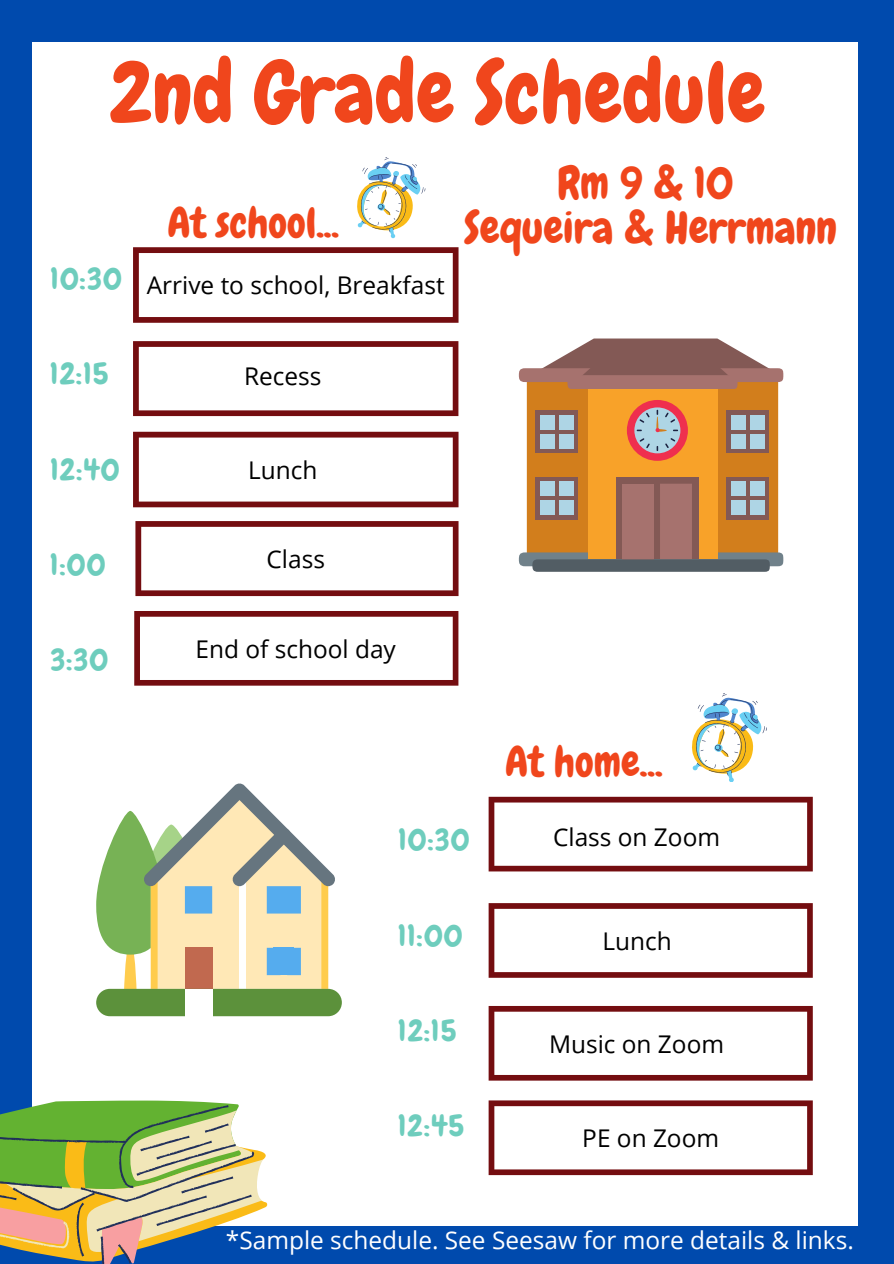
<style>
.page{position:relative;width:894px;height:1264px;background:#fff}
.page>*{position:absolute;margin:0;border:0;box-sizing:border-box;transform-origin:0 0}
.t1{font:85.2px "Chewy";color:#f0461c}
.t2{font:44.25px "Chewy";color:#f0461c}
.t3{font:41.7px "Chewy";color:#f0461c}
.t4{font:30.3px "Chewy";letter-spacing:.04em;color:#6ecdbd}
.t5{font:24.45px "Open Sans";color:#000}
.t6{font:24.45px "Open Sans";color:#fff}
</style>
<div class="page">
<div style="left:0;top:0;width:893px;height:1263px;background:#004aad"></div>
<div style="left:32px;top:43px;width:825px;height:1182px;background:#fff"></div>
<svg style="left:133px;top:247px;width:325px;height:76px"></svg>
<svg style="left:133px;top:341px;width:325px;height:75px"></svg>
<svg style="left:133px;top:432px;width:325px;height:75px"></svg>
<svg style="left:135px;top:521px;width:323px;height:75px"></svg>
<svg style="left:134px;top:611px;width:324px;height:74px"></svg>
<svg style="left:488px;top:796px;width:324px;height:75px"></svg>
<svg style="left:488px;top:903px;width:324px;height:74px"></svg>
<svg style="left:488px;top:1006px;width:324px;height:74px"></svg>
<svg style="left:488px;top:1100px;width:324px;height:75px"></svg>
<svg style="left:357px;top:157px;width:68px;height:81px"></svg>
<svg style="left:0;top:1100px;width:267px;height:163px"></svg>
<svg style="left:96px;top:783px;width:239px;height:205px"></svg>
<div style="left:96px;top:988px;width:246px;height:28px;background:#5c913b;border-radius:14px"></div>
<div style="left:185px;top:988px;width:27px;height:28px;background:#fff"></div>
<div style="left:526px;top:377px;width:252px;height:178px;background:#d27e1c"></div>
<div style="left:518px;top:368px;width:265px;height:14px;background:#a6726e;border-radius:7px"></div>
<div style="left:518px;top:552px;width:265px;height:14px;background:#70818a;border-radius:7px"></div>
<div style="left:587px;top:377px;width:130px;height:182px;background:#f8a229"></div>
<svg style="left:535px;top:338px;width:240px;height:51px"></svg>
<div style="left:616px;top:477px;width:82px;height:82px;background:#835955"></div>
<div style="left:726px;top:477px;width:43px;height:42px;background:#835955"></div>
<div style="left:731px;top:482px;width:14px;height:14px;background:#aed5e5"></div>
<div style="left:750px;top:482px;width:14px;height:14px;background:#aed5e5"></div>
<div style="left:731px;top:500px;width:14px;height:15px;background:#aed5e5"></div>
<div style="left:750px;top:500px;width:14px;height:15px;background:#aed5e5"></div>
<div style="left:535px;top:477px;width:43px;height:42px;background:#835955"></div>
<div style="left:540px;top:482px;width:14px;height:14px;background:#aed5e5"></div>
<div style="left:559px;top:482px;width:14px;height:14px;background:#aed5e5"></div>
<div style="left:540px;top:500px;width:14px;height:15px;background:#aed5e5"></div>
<div style="left:559px;top:500px;width:14px;height:15px;background:#aed5e5"></div>
<div style="left:726px;top:410px;width:43px;height:43px;background:#835955"></div>
<div style="left:731px;top:415px;width:14px;height:14px;background:#aed5e5"></div>
<div style="left:750px;top:415px;width:14px;height:14px;background:#aed5e5"></div>
<div style="left:731px;top:434px;width:14px;height:14px;background:#aed5e5"></div>
<div style="left:750px;top:434px;width:14px;height:14px;background:#aed5e5"></div>
<div style="left:535px;top:410px;width:43px;height:43px;background:#835955"></div>
<div style="left:540px;top:415px;width:14px;height:14px;background:#aed5e5"></div>
<div style="left:559px;top:415px;width:14px;height:14px;background:#aed5e5"></div>
<div style="left:540px;top:434px;width:14px;height:14px;background:#aed5e5"></div>
<div style="left:559px;top:434px;width:14px;height:14px;background:#aed5e5"></div>
<div style="left:622px;top:483px;width:32px;height:76px;background:#a6726e"></div>
<div style="left:659px;top:483px;width:32px;height:76px;background:#a6726e"></div>
<div style="left:626px;top:400px;width:61px;height:61px;background:#ef2f4e;border-radius:50%"></div>
<div style="left:634px;top:407px;width:46px;height:46px;background:#aed5e5;border-radius:50%"></div>
<svg style="left:639px;top:412px;width:10px;height:11px"></svg>
<svg style="left:665px;top:438px;width:10px;height:10px"></svg>
<svg style="left:639px;top:438px;width:10px;height:10px"></svg>
<svg style="left:655px;top:410px;width:23px;height:22px"></svg>
<div style="left:532px;top:559px;width:237px;height:12px;background:#525d64;border-radius:6px"></div>
<svg style="left:692px;top:693px;width:74px;height:89px"></svg>
<p class="t1" style="left:109px;top:39px;width:657px">2nd Grade Schedule</p>
<p class="t4" style="left:51px;top:259px;width:73px">10:30</p>
<p class="t3" style="left:167px;top:196px;width:173px">At school...</p>
<p class="t5" style="left:147px;top:268px;width:299px">Arrive to school, Breakfast</p>
<p class="t2" style="left:557px;top:154px;width:177px">Rm9&amp;10</p>
<p class="t2" style="left:464px;top:200px;width:374px">Sequeira &amp; Herrmann</p>
<p class="t4" style="left:50px;top:354px;width:59px">12:15</p>
<p class="t5" style="left:244px;top:359px;width:79px">Recess</p>
<p class="t4" style="left:50px;top:450px;width:71px">12:40</p>
<p class="t4" style="left:50px;top:545px;width:57px">1:00</p>
<p class="t4" style="left:50px;top:640px;width:59px">3:30</p>
<p class="t5" style="left:248px;top:453px;width:71px">Lunch</p>
<p class="t5" style="left:266px;top:542px;width:60px">Class</p>
<p class="t5" style="left:195px;top:631px;width:202px">End of school day</p>
<p class="t4" style="left:398px;top:820px;width:73px">10:30</p>
<p class="t4" style="left:398px;top:915px;width:66px">11:00</p>
<p class="t4" style="left:398px;top:1011px;width:59px">12:15</p>
<p class="t4" style="left:398px;top:1106px;width:67px">12:45</p>
<p class="t3" style="left:505px;top:735px;width:159px">At home...</p>
<p class="t5" style="left:553px;top:819px;width:168px">Class on Zoom</p>
<p class="t5" style="left:602px;top:923px;width:71px">Lunch</p>
<p class="t5" style="left:549px;top:1026px;width:176px">Music on Zoom</p>
<p class="t5" style="left:582px;top:1121px;width:138px">PE on Zoom</p>
<p class="t6" style="left:226px;top:1222px;width:629px">*Sample schedule. See Seesaw for more details &amp; links.</p>
</div>
